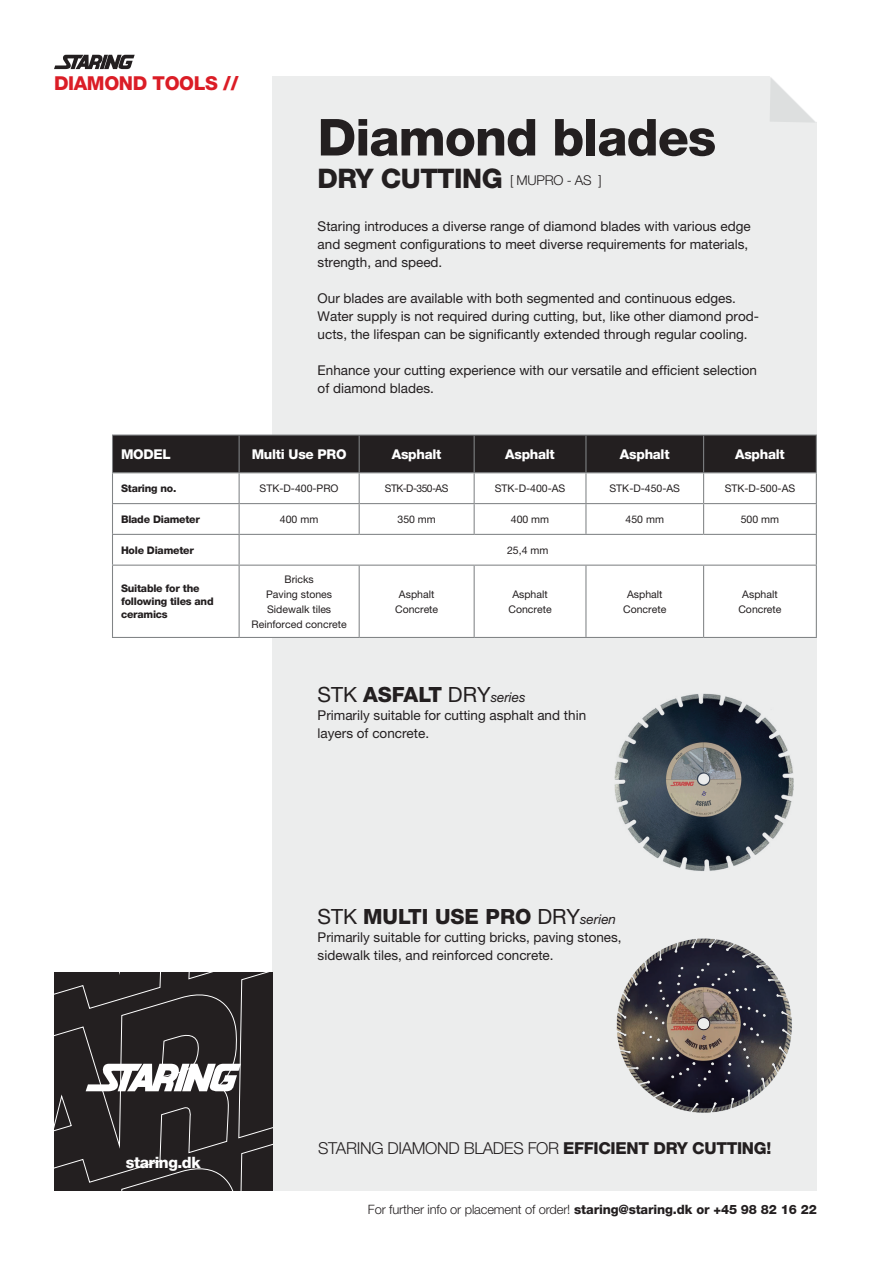
<style>
.page{position:relative;width:893px;height:1263px;background:#fff}
.page>*{position:absolute;margin:0;border:0;box-sizing:border-box;transform-origin:0 0}
.t1{font:800 51px "Helvetica Neue LT Pro";letter-spacing:-.02em;color:#231f20}
.t2{font:800 27px "Helvetica Neue LT Pro";letter-spacing:-.02em;color:#231f20}
.t3{font:800 21px "Helvetica Neue LT Pro";color:#231f20}
.t4{font:21px "Helvetica Neue LT Pro";color:#231f20}
.t5{font:800 19.2px "Helvetica Neue LT Pro";letter-spacing:-.02em;color:#db1d26}
.t6{font:300 16.5px "Helvetica Neue LT Pro";letter-spacing:-.02em;color:#231f20}
.t7{font:800 15.75px "Helvetica Neue LT Pro";letter-spacing:-.03em;color:#fff}
.t8{font:13.5px/18px "Helvetica Neue LT Pro";color:#231f20}
.t9{font:800 13.5px "Helvetica Neue LT Pro";letter-spacing:-.02em;color:#fff}
.t10{font:300 12.9px "Helvetica Neue LT Pro";letter-spacing:-.01em;color:#231f20}
.t11{font:10.5px "Helvetica Neue LT Pro";color:#231f20}
.t12{font:800 10.5px/12.6px "Helvetica Neue LT Pro";letter-spacing:-.02em;color:#231f20}
.s1{font-weight:300;font-size:13.5px}
.s2{font-weight:800}
.s3{font-style:italic;font-size:13.5px}
.s4{font-weight:400}
.s5{font-weight:400;font-style:italic;font-size:13.5px}
</style>
<div class="page">
<div style="left:273px;top:77px;width:544px;height:1114px;background:#eceded"></div>
<svg style="left:770px;top:77px;width:47px;height:45px"></svg>
<svg style="left:54px;top:55px;width:81px;height:14px"></svg>
<svg style="left:54px;top:972px;width:219px;height:219px;background:#373334"></svg>
<img style="left:616px;top:938px;width:176px;height:175px">
<div style="left:113px;top:436px;width:703px;height:36px;background:#231f20"></div>
<div style="left:113px;top:473px;width:703px;height:164px;background:#fff"></div>
<hr style="left:112px;top:434px;width:127px;height:2px;background:#818486">
<hr style="left:112px;top:436px;width:1px;height:36px;background:#818486">
<hr style="left:239px;top:434px;width:120px;height:2px;background:#818486">
<hr style="left:239px;top:436px;width:1px;height:36px;background:#818486">
<hr style="left:359px;top:434px;width:115px;height:2px;background:#818486">
<hr style="left:359px;top:436px;width:1px;height:36px;background:#818486">
<hr style="left:474px;top:434px;width:112px;height:2px;background:#818486">
<hr style="left:474px;top:436px;width:1px;height:36px;background:#818486">
<hr style="left:586px;top:434px;width:118px;height:2px;background:#818486">
<hr style="left:585px;top:436px;width:1px;height:36px;background:#818486">
<hr style="left:704px;top:434px;width:113px;height:2px;background:#818486">
<hr style="left:703px;top:436px;width:1px;height:36px;background:#818486">
<hr style="left:816px;top:436px;width:1px;height:36px;background:#818486">
<hr style="left:112px;top:472px;width:127px;height:1px;background:#818486">
<hr style="left:112px;top:473px;width:1px;height:30px;background:#818486">
<hr style="left:239px;top:472px;width:120px;height:1px;background:#818486">
<hr style="left:239px;top:473px;width:1px;height:30px;background:#818486">
<hr style="left:359px;top:472px;width:115px;height:1px;background:#818486">
<hr style="left:359px;top:473px;width:1px;height:30px;background:#818486">
<hr style="left:474px;top:472px;width:112px;height:1px;background:#818486">
<hr style="left:474px;top:473px;width:1px;height:30px;background:#818486">
<hr style="left:586px;top:472px;width:118px;height:1px;background:#818486">
<hr style="left:585px;top:473px;width:1px;height:30px;background:#818486">
<hr style="left:704px;top:472px;width:113px;height:1px;background:#818486">
<hr style="left:703px;top:473px;width:1px;height:30px;background:#818486">
<hr style="left:816px;top:473px;width:1px;height:30px;background:#818486">
<hr style="left:112px;top:503px;width:127px;height:1px;background:#818486">
<hr style="left:112px;top:504px;width:1px;height:30px;background:#818486">
<hr style="left:239px;top:503px;width:120px;height:1px;background:#818486">
<hr style="left:239px;top:504px;width:1px;height:30px;background:#818486">
<hr style="left:359px;top:503px;width:115px;height:1px;background:#818486">
<hr style="left:359px;top:504px;width:1px;height:30px;background:#818486">
<hr style="left:474px;top:503px;width:112px;height:1px;background:#818486">
<hr style="left:474px;top:504px;width:1px;height:30px;background:#818486">
<hr style="left:586px;top:503px;width:118px;height:1px;background:#818486">
<hr style="left:585px;top:504px;width:1px;height:30px;background:#818486">
<hr style="left:704px;top:503px;width:113px;height:1px;background:#818486">
<hr style="left:703px;top:504px;width:1px;height:30px;background:#818486">
<hr style="left:816px;top:504px;width:1px;height:30px;background:#818486">
<hr style="left:112px;top:534px;width:127px;height:1px;background:#818486">
<hr style="left:112px;top:535px;width:1px;height:30px;background:#818486">
<hr style="left:239px;top:534px;width:120px;height:1px;background:#818486">
<hr style="left:239px;top:535px;width:1px;height:30px;background:#818486">
<hr style="left:359px;top:534px;width:115px;height:1px;background:#818486">
<hr style="left:474px;top:534px;width:112px;height:1px;background:#818486">
<hr style="left:586px;top:534px;width:118px;height:1px;background:#818486">
<hr style="left:704px;top:534px;width:113px;height:1px;background:#818486">
<hr style="left:816px;top:535px;width:1px;height:30px;background:#818486">
<hr style="left:112px;top:565px;width:127px;height:1px;background:#818486">
<hr style="left:112px;top:566px;width:1px;height:71px;background:#818486">
<hr style="left:239px;top:565px;width:120px;height:1px;background:#818486">
<hr style="left:239px;top:566px;width:1px;height:71px;background:#818486">
<hr style="left:359px;top:565px;width:115px;height:1px;background:#818486">
<hr style="left:359px;top:566px;width:1px;height:71px;background:#818486">
<hr style="left:474px;top:565px;width:112px;height:1px;background:#818486">
<hr style="left:474px;top:566px;width:1px;height:71px;background:#818486">
<hr style="left:586px;top:565px;width:118px;height:1px;background:#818486">
<hr style="left:585px;top:566px;width:1px;height:71px;background:#818486">
<hr style="left:704px;top:565px;width:113px;height:1px;background:#818486">
<hr style="left:703px;top:566px;width:1px;height:71px;background:#818486">
<hr style="left:816px;top:566px;width:1px;height:71px;background:#818486">
<hr style="left:112px;top:637px;width:127px;height:1px;background:#818486">
<hr style="left:239px;top:637px;width:120px;height:1px;background:#818486">
<hr style="left:359px;top:637px;width:115px;height:1px;background:#818486">
<hr style="left:474px;top:637px;width:112px;height:1px;background:#818486">
<hr style="left:586px;top:637px;width:118px;height:1px;background:#818486">
<hr style="left:704px;top:637px;width:113px;height:1px;background:#818486">
<img style="left:615px;top:693px;width:178px;height:178px">
<h3 class="t5" style="left:54px;top:72px;width:186px">DIAMOND TOOLS //</h3>
<p class="t1" style="left:318px;top:107px;width:400px">Diamond blades</p>
<p class="t2" style="left:318px;top:163px;width:286px">DRY CUTTING <span class="s1">[ MUPRO - AS ]</span></p>
<p class="t8" style="left:318px;top:217px;width:435px">Staring introduces a diverse range of diamond blades with various edge and segment configurations to meet diverse requirements for materials, strength, and speed.</p>
<p class="t8" style="left:318px;top:289px;width:420px">Our blades are available with both segmented and continuous edges.</p>
<p class="t8" style="left:318px;top:307px;width:443px">Water supply is not required during cutting, but, like other diamond prod&shy;ucts, the lifespan can be significantly extended through regular cooling.</p>
<p class="t8" style="left:318px;top:361px;width:441px">Enhance your cutting experience with our versatile and efficient selection of diamond blades.</p>
<p class="t9" style="left:121px;top:446px;width:51px">MODEL</p>
<p class="t9" style="left:252px;top:446px;width:96px">Multi Use PRO</p>
<p class="t9" style="left:392px;top:446px;width:51px">Asphalt</p>
<p class="t9" style="left:505px;top:446px;width:51px">Asphalt</p>
<p class="t9" style="left:620px;top:446px;width:51px">Asphalt</p>
<p class="t9" style="left:735px;top:446px;width:51px">Asphalt</p>
<p class="t12" style="left:121px;top:482px;width:57px">Staring no.</p>
<p class="t11" style="left:260px;top:482px;width:80px">STK-D-400-PRO</p>
<p class="t11" style="left:385px;top:482px;width:65px">STK-D-350-AS</p>
<p class="t11" style="left:495px;top:482px;width:72px">STK-D-400-AS</p>
<p class="t11" style="left:609px;top:482px;width:72px">STK-D-450-AS</p>
<p class="t11" style="left:725px;top:482px;width:72px">STK-D-500-AS</p>
<p class="t12" style="left:121px;top:513px;width:80px">Blade Diameter</p>
<p class="t11" style="left:280px;top:513px;width:40px">400 mm</p>
<p class="t11" style="left:397px;top:513px;width:40px">350 mm</p>
<p class="t11" style="left:511px;top:513px;width:40px">400 mm</p>
<p class="t11" style="left:626px;top:513px;width:40px">450 mm</p>
<p class="t11" style="left:741px;top:513px;width:40px">500 mm</p>
<p class="t12" style="left:121px;top:543px;width:74px">Hole Diameter</p>
<p class="t11" style="left:507px;top:543px;width:43px">25,4 mm</p>
<p class="t12" style="left:121px;top:582px;width:94px">Suitable for the following tiles and ceramics</p>
<p class="t11" style="left:284px;top:572px;width:31px">Bricks</p>
<p class="t11" style="left:266px;top:587px;width:68px">Paving stones</p>
<p class="t11" style="left:267px;top:602px;width:66px">Sidewalk tiles</p>
<p class="t11" style="left:251px;top:617px;width:97px">Reinforced concrete</p>
<p class="t11" style="left:399px;top:587px;width:37px">Asphalt</p>
<p class="t11" style="left:395px;top:602px;width:45px">Concrete</p>
<p class="t11" style="left:512px;top:587px;width:37px">Asphalt</p>
<p class="t11" style="left:508px;top:602px;width:45px">Concrete</p>
<p class="t11" style="left:627px;top:587px;width:37px">Asphalt</p>
<p class="t11" style="left:623px;top:602px;width:45px">Concrete</p>
<p class="t11" style="left:742px;top:587px;width:37px">Asphalt</p>
<p class="t11" style="left:738px;top:602px;width:45px">Concrete</p>
<p class="t4" style="left:318px;top:682px;width:210px">STK <span class="s2">ASFALT</span> DRY<span class="s3">series</span></p>
<p class="t8" style="left:318px;top:706px;width:270px">Primarily suitable for cutting asphalt and thin</p>
<p class="t8" style="left:318px;top:724px;width:113px">layers of concrete.</p>
<p class="t3" style="left:318px;top:904px;width:300px"><span class="s4">STK</span> MULTI USE PRO <span class="s4">DRY</span><span class="s5">serien</span></p>
<p class="t8" style="left:318px;top:928px;width:306px">Primarily suitable for cutting bricks, paving stones, sidewalk tiles, and reinforced concrete.</p>
<p class="t7" style="left:126px;top:1153px;width:76px">staring.dk</p>
<p class="t6" style="left:318px;top:1138px;width:455px">STARING DIAMOND BLADES FOR <span class="s2">EFFICIENT DRY CUTTING!</span></p>
<p class="t10" style="left:368px;top:1202px;width:450px">For further info or placement of order! <span class="s2">staring@staring.dk or +45 98 82 16 22</span></p>
</div>
